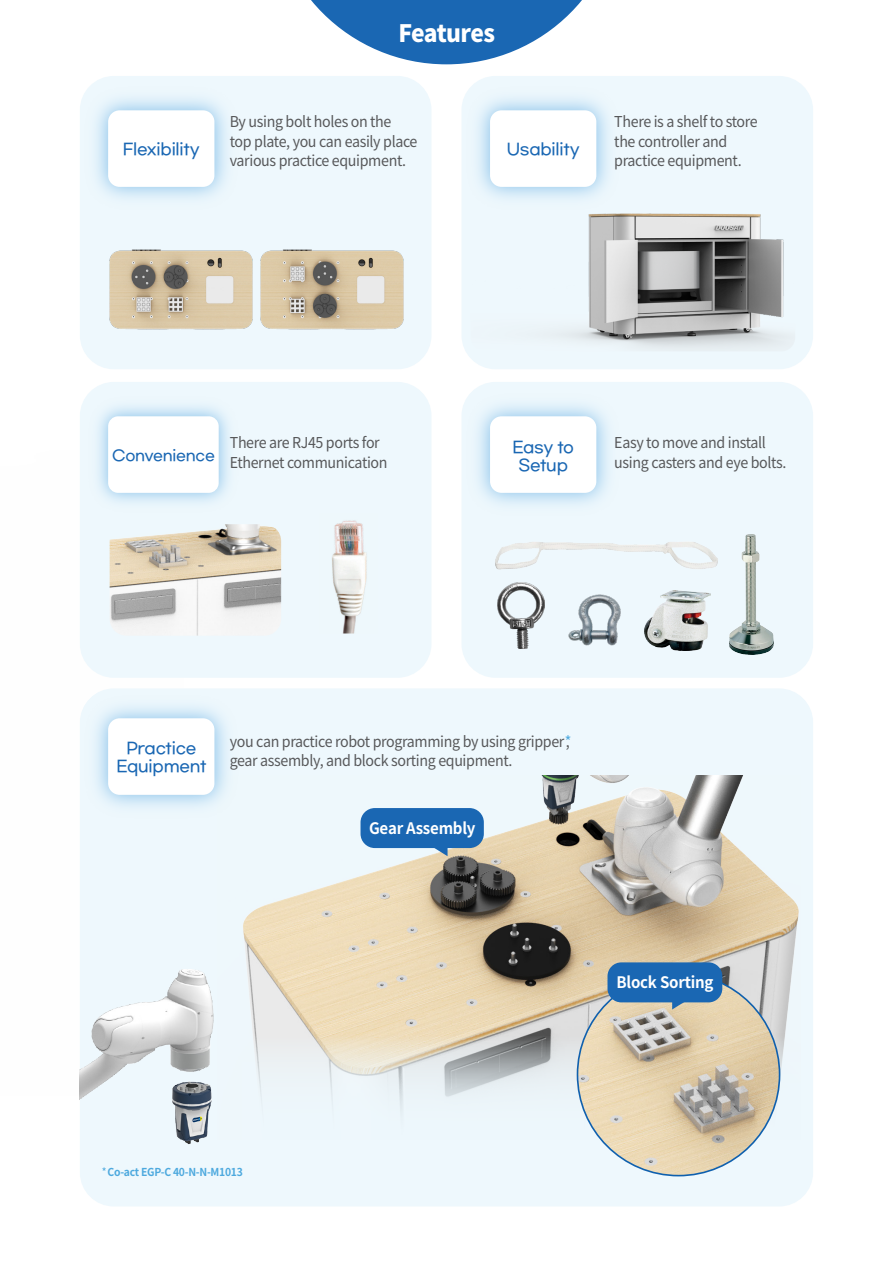
<style>
.page{position:relative;width:893px;height:1263px;background:#fff}
.page>*{position:absolute;margin:0;border:0;box-sizing:border-box;transform-origin:0 0}
.t1{font:900 24px "Noto Sans CJ Kkr";letter-spacing:-.035em;color:#fff;scale:.95 1}
.t2{font:700 15.9px "Noto Sans CJ Kkr";letter-spacing:-.015em;color:#fff;scale:.95 1}
.t3{font:500 15.75px/18px "Gmarket Sans";letter-spacing:-.015em;color:#1a67b3;text-align:center}
.t4{font:15px/19.5px "Noto Sans CJ Kkr";letter-spacing:-.025em;color:#57585a;scale:.95 1}
.t5{font:500 14.7px "Gmarket Sans";letter-spacing:-.015em;color:#1a67b3}
.t6{font:700 10.95px "Noto Sans CJ Kkr";letter-spacing:-.025em;color:#4da9de;scale:.95 1}
.s1{color:#4da9de}
.s2{font-weight:400}
</style>
<div class="page">
<div style="left:80px;top:688px;width:733px;height:518px;background:#eef8fd;border-radius:34px"></div>
<img style="left:243px;top:775px;width:556px;height:258px">
<svg style="left:263px;top:1033px;width:523px;height:78px"></svg>
<img style="left:577px;top:973px;width:202px;height:202px">
<svg style="left:311px;top:0;width:271px;height:64px"></svg>
<img style="left:85px;top:693px;width:142px;height:114px">
<div style="left:108px;top:718px;width:106px;height:77px;background:#fff;border-radius:11px"></div>
<div style="left:80px;top:76px;width:351px;height:293px;background:#eef8fd;border-radius:34px"></div>
<img style="left:88px;top:84px;width:139px;height:115px">
<div style="left:108px;top:110px;width:106px;height:77px;background:#fff;border-radius:11px"></div>
<div style="left:80px;top:382px;width:351px;height:296px;background:#eef8fd;border-radius:34px"></div>
<div style="left:108px;top:416px;width:111px;height:77px;background:#fff;border-radius:10px"></div>
<div style="left:461px;top:76px;width:352px;height:293px;background:#eef8fd;border-radius:34px"></div>
<img style="left:555px;top:214px;width:236px;height:137px">
<img style="left:464px;top:85px;width:159px;height:129px">
<div style="left:490px;top:110px;width:106px;height:77px;background:#fff;border-radius:11px"></div>
<div style="left:461px;top:382px;width:352px;height:296px;background:#eef8fd;border-radius:34px"></div>
<div style="left:360px;top:808px;width:124px;height:40px;background:#1a67b3;border-radius:14px"></div>
<svg style="left:431px;top:848px;width:17px;height:8px"></svg>
<div style="left:607px;top:962px;width:115px;height:40px;background:#1a67b3;border-radius:14px"></div>
<svg style="left:672px;top:1002px;width:17px;height:7px"></svg>
<img style="left:464px;top:391px;width:144px;height:102px">
<div style="left:490px;top:416px;width:106px;height:77px;background:#fff;border-radius:11px"></div>
<img style="left:109px;top:249px;width:141px;height:81px">
<img style="left:250px;top:249px;width:154px;height:81px">
<img style="left:110px;top:524px;width:171px;height:112px">
<img style="left:731px;top:535px;width:43px;height:120px">
<img style="left:484px;top:430px;width:247px;height:247px">
<img style="left:645px;top:590px;width:65px;height:60px">
<img style="left:497px;top:583px;width:48px;height:65px">
<img style="left:568px;top:590px;width:54px;height:60px">
<img style="left:80px;top:969px;width:183px;height:175px">
<img style="left:332px;top:520px;width:35px;height:114px">
<p class="t3" style="left:123px;top:141px;width:78px">Flexibility</p>
<h1 class="t1" style="left:399px;top:20px;width:103px">Features</h1>
<p class="t4" style="left:230px;top:112px;width:199px">By using bolt holes on the<br>top plate, you can easily place various practice equipment.</p>
<p class="t3" style="left:507px;top:141px;width:75px">Usability</p>
<p class="t4" style="left:614px;top:112px;width:153px">There is a shelf to store the controller and practice equipment.</p>
<p class="t5" style="left:112px;top:447px;width:104px">Convenience</p>
<p class="t4" style="left:230px;top:433px;width:168px">There are RJ45 ports for<br>Ethernet communication</p>
<p class="t3" style="left:512px;top:439px;width:63px">Easy to<br>Setup</p>
<p class="t4" style="left:614px;top:433px;width:183px">Easy to move and install using casters and eye bolts.</p>
<p class="t3" style="left:116px;top:740px;width:92px">Practice<br>Equipment</p>
<p class="t4" style="left:230px;top:732px;width:361px">you can practice robot programming by using gripper<span class="s1">*</span>, gear assembly, and block sorting equipment.</p>
<p class="t2" style="left:369px;top:819px;width:114px">Gear Assembly</p>
<p class="t6" style="left:102px;top:1166px;width:150px"><span class="s2">*</span>Co-act EGP-C 40-N-N-M1013</p>
<p class="t2" style="left:616px;top:973px;width:104px">Block Sorting</p>
</div>
